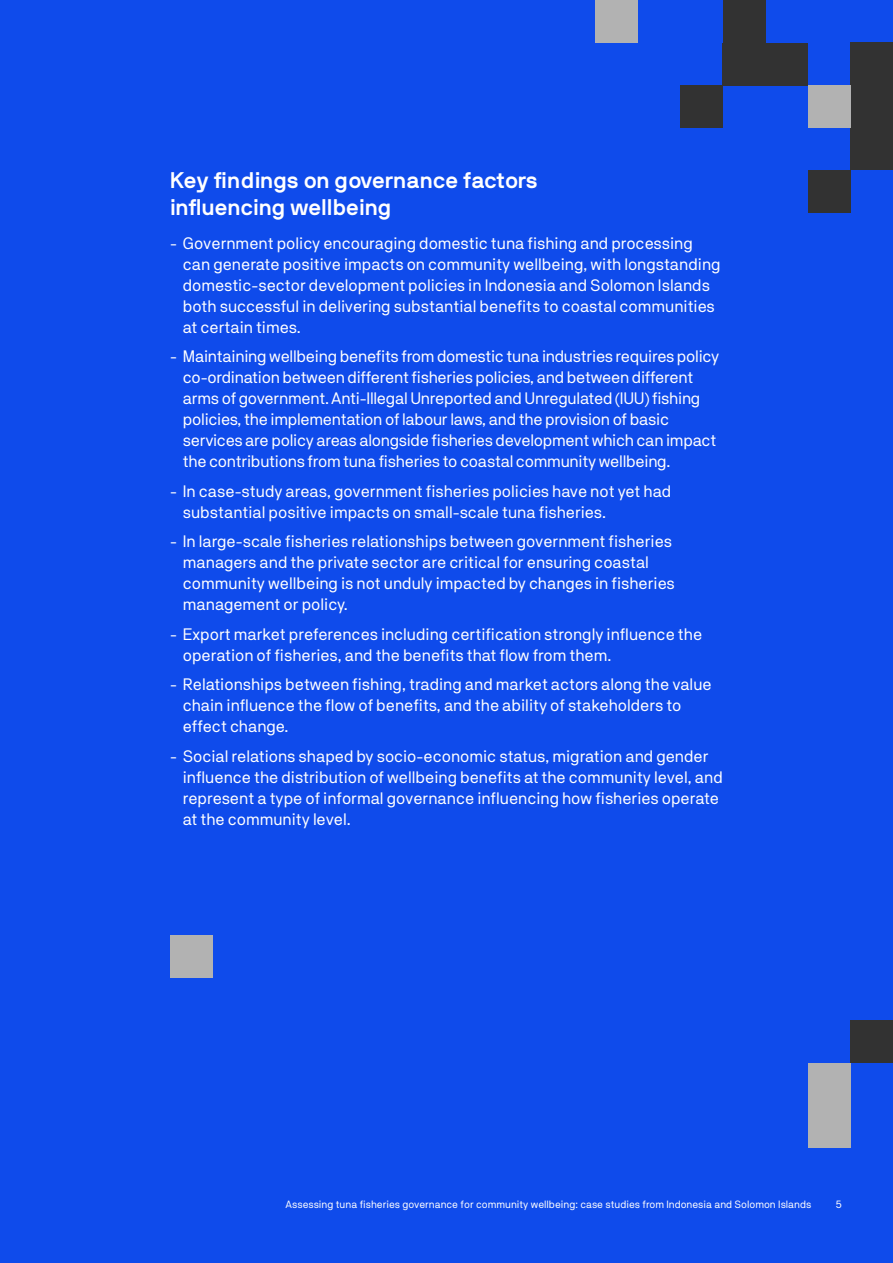
<style>
.page{position:relative;width:893px;height:1263px;background:#0f4beb}
.page>*{position:absolute;margin:0;border:0;box-sizing:border-box;transform-origin:0 0}
.Executive_Summary_Su{font:700 22.5px/27px "NB International Pro";color:#fff}
.t1{font:16.5px/21px "NB Akademie Std";color:#fff}
.t2{font:10.5px "NB Akademie Std";color:#fff}
</style>
<div class="page">
<div style="left:850px;top:43px;width:43px;height:127px;background:#323232"></div>
<div style="left:808px;top:170px;width:42px;height:43px;background:#323232"></div>
<div style="left:680px;top:85px;width:43px;height:43px;background:#323232"></div>
<div style="left:808px;top:1106px;width:42px;height:42px;background:#b2b2b2"></div>
<div style="left:808px;top:1063px;width:42px;height:43px;background:#b2b2b2"></div>
<div style="left:850px;top:1020px;width:43px;height:43px;background:#323232"></div>
<div style="left:595px;top:0;width:43px;height:43px;background:#b2b2b2"></div>
<div style="left:170px;top:935px;width:43px;height:43px;background:#b2b2b2"></div>
<div style="left:808px;top:85px;width:42px;height:43px;background:#b2b2b2"></div>
<div style="left:723px;top:0;width:42px;height:43px;background:#323232"></div>
<div style="left:723px;top:43px;width:85px;height:42px;background:#323232"></div>
<p class="Executive_Summary_Su" style="left:170px;top:166px;width:370px">Key findings on governance factors influencing wellbeing</p>
<p class="t1" style="left:183px;top:232px;width:539px;text-indent:-13px">- Government policy encouraging domestic tuna fishing and processing can generate positive impacts on community wellbeing, with longstanding domestic-sector development policies in Indonesia and Solomon Islands both successful in delivering substantial benefits to coastal communities at certain times.</p>
<p class="t1" style="left:183px;top:346px;width:538px;text-indent:-13px">- Maintaining wellbeing benefits from domestic tuna industries requires policy co-ordination between different fisheries policies, and between different arms of government. Anti-Illegal Unreported and Unregulated (IUU) fishing policies, the implementation of labour laws, and the provision of basic services are policy areas alongside fisheries development which can impact the contributions from tuna fisheries to coastal community wellbeing.</p>
<p class="t1" style="left:183px;top:480px;width:490px;text-indent:-13px">- In case-study areas, government fisheries policies have not yet had substantial positive impacts on small-scale tuna fisheries.</p>
<p class="t1" style="left:183px;top:531px;width:493px;text-indent:-13px">- In large-scale fisheries relationships between government fisheries managers and the private sector are critical for ensuring coastal community wellbeing is not unduly impacted by changes in fisheries management or policy.</p>
<p class="t1" style="left:183px;top:623px;width:521px;text-indent:-13px">- Export market preferences including certification strongly influence the operation of fisheries, and the benefits that flow from them.</p>
<p class="t1" style="left:183px;top:674px;width:530px;text-indent:-13px">- Relationships between fishing, trading and market actors along the value chain influence the flow of benefits, and the ability of stakeholders to effect change.</p>
<p class="t1" style="left:183px;top:745px;width:541px;text-indent:-13px">- Social relations shaped by socio-economic status, migration and gender influence the distribution of wellbeing benefits at the community level, and represent a type of informal governance influencing how fisheries operate at the community level.</p>
<p class="t2" style="left:286px;top:1198px;width:527px">Assessing tuna fisheries governance for community wellbeing: case studies from Indonesia and Solomon Islands</p>
<p class="t2" style="left:836px;top:1198px;width:8px">5</p>
</div>
